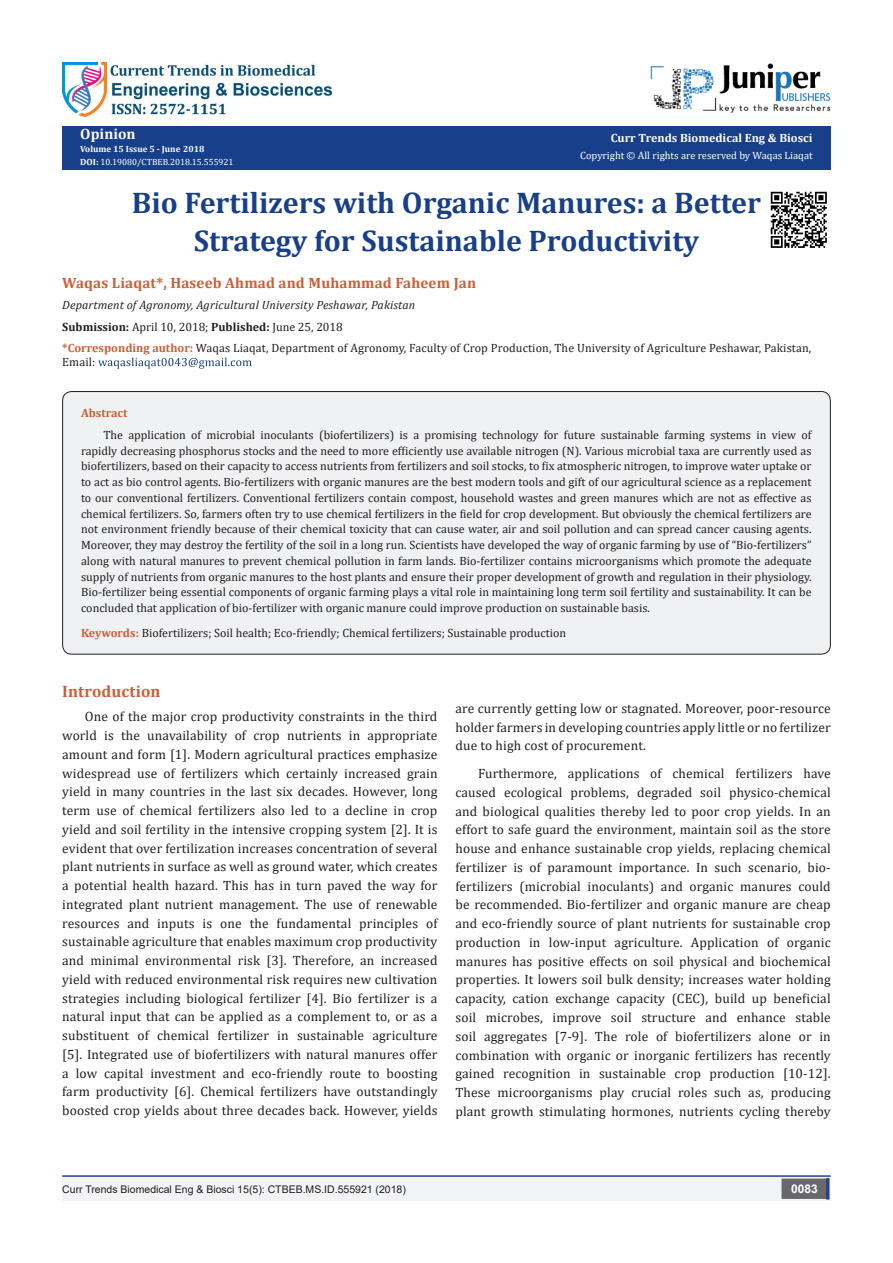
<style>
.page{position:relative;width:893px;height:1263px;background:#fff}
.page>*{position:absolute;margin:0;border:0;box-sizing:border-box;transform-origin:0 0}
.t1{font:700 30px/37.5px "Cambria";color:#183f89;text-align:center}
.t2{font:700 16.5px "Cambria";letter-spacing:.01em;color:#ca5f37}
.t3{font:700 15px "Cambria";letter-spacing:.01em;color:#ca5f37}
.t4{font:700 15px "Cambria";color:#fcfcfc}
.t5{font:13.5px/18.8px "Cambria";letter-spacing:.01em;color:#231f20;text-align:justify}
.t6{font:12px/15.8px "Cambria";color:#231f20}
.t7{font:italic 12px "Cambria";letter-spacing:.01em;color:#231f20}
.t8{font:700 12px "Cambria";color:#fffefc}
.t9{font:700 12px "Cambria";color:#ca5f37}
.t10{font:700 12px "Arial";color:#fff}
.t11{font:10.5px "Arial";color:#231f20}
.t12{font:10.5px "Cambria";color:#fffefc}
.t13{font:9px "Cambria";color:#fff}
.t14{font:700 9px "Cambria";color:#fcfcfc}
.s1{font-weight:700;color:#fcfcfc}
.s2{font-weight:700}
.s3{font-weight:700;color:#ca5f37}
</style>
<div class="page">
<div style="left:62px;top:126px;width:769px;height:43px;background:#183f89"></div>
<svg style="left:98px;top:358px;width:154px;height:11px"></svg>
<img style="left:651px;top:63px;width:180px;height:50px">
<hr style="left:62px;top:1175px;width:769px;height:2px;background:#253f8e">
<div style="left:62px;top:1177px;width:495px;height:24px;background:#f2f3f4"></div>
<div style="left:557px;top:1177px;width:274px;height:24px;background:#f2f3f4"></div>
<div style="left:782px;top:1179px;width:45px;height:19px;background:#68676a"></div>
<div style="left:781px;top:1178px;width:46px;height:21px;border:2px solid #68676a"></div>
<div style="left:826px;top:1178px;width:3px;height:21px;background:#253f8e;border:2px solid #253f8e"></div>
<img style="left:62px;top:62px;width:269px;height:55px">
<div style="left:63px;top:391px;width:767px;height:263px;background:#f0f1f2;border-radius:9px"></div>
<div style="left:62px;top:391px;width:769px;height:263px;border:1px solid #231f20;border-radius:9px"></div>
<img style="left:770px;top:191px;width:57px;height:57px">
<p class="t4" style="left:80px;top:124px;width:57px">Opinion</p>
<p class="t14" style="left:80px;top:143px;width:126px">Volume 15 Issue 5 - June 2018</p>
<p class="t13" style="left:80px;top:156px;width:155px"><span class="s1">D</span><span class="s2">OI:</span> 10.19080/CTBEB.2018.15.555921</p>
<p class="t8" style="left:611px;top:129px;width:203px">Curr Trends Biomedical Eng &amp; Biosci</p>
<p class="t12" style="left:580px;top:149px;width:234px">Copyright © All rights are reserved by Waqas Liaqat</p>
<p class="t1" style="left:132px;top:183px;width:630px">Bio Fertilizers with Organic Manures: a Better<br>Strategy for Sustainable Productivity</p>
<p class="t3" style="left:62px;top:272px;width:415px">Waqas Liaqat*, Haseeb Ahmad and Muhammad Faheem Jan</p>
<p class="t7" style="left:62px;top:297px;width:354px">Department of Agronomy, Agricultural University Peshawar, Pakistan</p>
<p class="t6" style="left:62px;top:319px;width:282px"><span class="s2">Submission:</span> April 10, 2018; <span class="s2">Published:</span> June 25, 2018</p>
<p class="t6" style="left:62px;top:340px;width:751px;line-height:14.4px"><span class="s3">*Corresponding author:</span> Waqas Liaqat, Department of Agronomy, Faculty of Crop Production, The University of Agriculture Peshawar, Pakistan,<br>Email:</p>
<p class="t9" style="left:81px;top:404px;width:48px">Abstract</p>
<p class="t6" style="left:81px;top:427px;width:732px;text-align:justify;text-indent:22px">The application of microbial inoculants (biofertilizers) is a promising technology for future sustainable farming systems in view of rapidly decreasing phosphorus stocks and the need to more efficiently use available nitrogen (N). Various microbial taxa are currently used as biofertilizers, based on their capacity to access nutrients from fertilizers and soil stocks, to fix atmospheric nitrogen, to improve water uptake or to act as bio control agents. Bio-fertilizers with organic manures are the best modern tools and gift of our agricultural science as a replacement to our conventional fertilizers. Conventional fertilizers contain compost, household wastes and green manures which are not as effective as chemical fertilizers. So, farmers often try to use chemical fertilizers in the field for crop development. But obviously the chemical fertilizers are not environment friendly because of their chemical toxicity that can cause water, air and soil pollution and can spread cancer causing agents.<br>Moreover, they may destroy the fertility of the soil in a long run. Scientists have developed the way of organic farming by use of “Bio-fertilizers” along with natural manures to prevent chemical pollution in farm lands. Bio-fertilizer contains microorganisms which promote the adequate supply of nutrients from organic manures to the host plants and ensure their proper development of growth and regulation in their physiology.<br>Bio-fertilizer being essential components of organic farming plays a vital role in maintaining long term soil fertility and sustainability. It can be concluded that application of bio-fertilizer with organic manure could improve production on sustainable basis.</p>
<p class="t6" style="left:81px;top:625px;width:487px"><span class="s3">Keywords:</span> Biofertilizers; Soil health; Eco-friendly; Chemical fertilizers; Sustainable production</p>
<p class="t2" style="left:62px;top:679px;width:100px">Introduction</p>
<p class="t5" style="left:62px;top:707px;width:377px;text-indent:22px">One of the major crop productivity constraints in the third world is the unavailability of crop nutrients in appropriate amount and form [1]. Modern agricultural practices emphasize widespread use of fertilizers which certainly increased grain yield in many countries in the last six decades. However, long term use of chemical fertilizers also led to a decline in crop yield and soil fertility in the intensive cropping system [2]. It is evident that over fertilization increases concentration of several plant nutrients in surface as well as ground water, which creates a potential health hazard. This has in turn paved the way for integrated plant nutrient management. The use of renewable resources and inputs is one the fundamental principles of sustainable agriculture that enables maximum crop productivity and minimal environmental risk [3]. Therefore, an increased yield with reduced environmental risk requires new cultivation strategies including biological fertilizer [4]. Bio fertilizer is a natural input that can be applied as a complement to, or as a substituent of chemical fertilizer in sustainable agriculture [5]. Integrated use of biofertilizers with natural manures offer a low capital investment and eco-friendly route to boosting farm productivity [6]. Chemical fertilizers have outstandingly boosted crop yields about three decades back. However, yields</p>
<p class="t5" style="left:455px;top:699px;width:377px">are currently getting low or stagnated. Moreover, poor-resource holder farmers in developing countries apply little or no fertilizer due to high cost of procurement.</p>
<p class="t5" style="left:455px;top:764px;width:377px;text-indent:22px">Furthermore, applications of chemical fertilizers have caused ecological problems, degraded soil physico-chemical and biological qualities thereby led to poor crop yields. In an effort to safe guard the environment, maintain soil as the store house and enhance sustainable crop yields, replacing chemical fertilizer is of paramount importance. In such scenario, bio&shy;fertilizers (microbial inoculants) and organic manures could be recommended. Bio-fertilizer and organic manure are cheap and eco-friendly source of plant nutrients for sustainable crop production in low-input agriculture. Application of organic manures has positive effects on soil physical and biochemical properties. It lowers soil bulk density; increases water holding capacity, cation exchange capacity (CEC), build up beneficial soil microbes, improve soil structure and enhance stable soil aggregates [7-9]. The role of biofertilizers alone or in combination with organic or inorganic fertilizers has recently gained recognition in sustainable crop production [10-12].<br>These microorganisms play crucial roles such as, producing plant growth stimulating hormones, nutrients cycling thereby</p>
<p class="t11" style="left:62px;top:1182px;width:345px">Curr Trends Biomedical Eng &amp; Biosci 15(5): CTBEB.MS.ID.555921 (2018)</p>
<p class="t10" style="left:791px;top:1180px;width:28px">0083</p>
</div>
